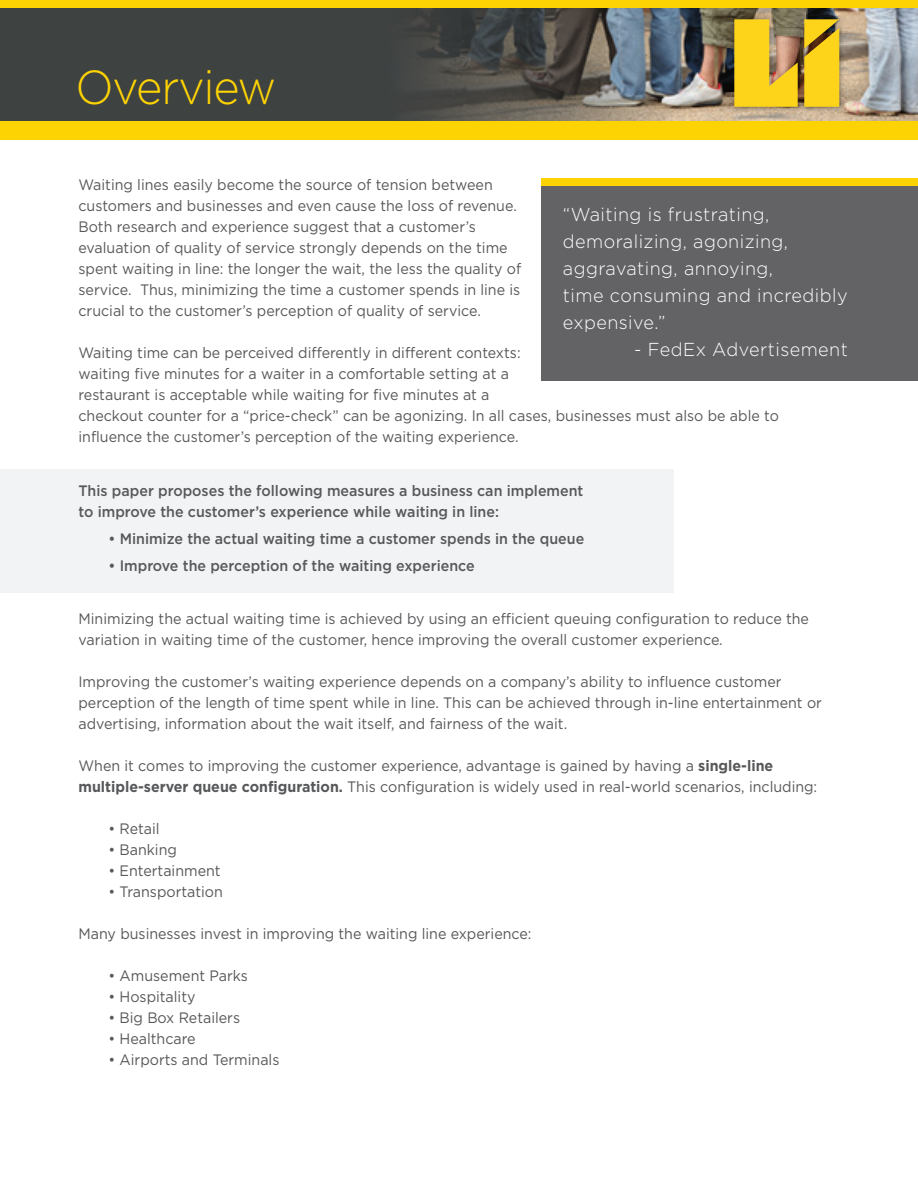
<style>
.page{position:relative;width:918px;height:1188px;background:#fff}
.page>*{position:absolute;margin:0;border:0;box-sizing:border-box;transform-origin:0 0}
.t1{font:300 47.7px "Gotham";letter-spacing:-.025em;color:#fed304;scale:.94 1}
.t2{font:300 18.75px/27px "Gotham";letter-spacing:.025em;color:#fff;scale:.96 1}
.t3{font:15.15px/21px "Gotham";color:#57585a;scale:.94 1}
.t4{font:500 15.15px/21px "Gotham";color:#57585a;scale:.94 1}
.s1{font-weight:700}
</style>
<div class="page">
<img style="left:0;top:8px;width:918px;height:113px">
<div style="left:0;top:469px;width:674px;height:123px;background:#f2f3f4"></div>
<div style="left:0;top:121px;width:918px;height:19px;background:#fed304"></div>
<img style="left:728px;top:11px;width:120px;height:104px">
<svg style="left:734px;top:19px;width:64px;height:88px;background:#e2bb32"></svg>
<svg style="left:804px;top:19px;width:35px;height:88px;background:#ebc31c"></svg>
<div style="left:0;top:0;width:918px;height:8px;background:#fed304"></div>
<div style="left:541px;top:179px;width:377px;height:202px;background:#636366"></div>
<div style="left:541px;top:178px;width:377px;height:7px;background:#fed304"></div>
<h1 class="t1" style="left:75px;top:69px;width:215px">Overview</h1>
<p class="t3" style="left:78px;top:175px;width:473px">Waiting lines easily become the source of tension between customers and businesses and even cause the loss of revenue.<br>Both research and experience suggest that a customer’s evaluation of quality of service strongly depends on the time spent waiting in line: the longer the wait, the less the quality of service. Thus, minimizing the time a customer spends in line is crucial to the customer’s perception of quality of service.</p>
<p class="t3" style="left:78px;top:343px;width:747px">Waiting time can be perceived differently in different contexts:<br>waiting five minutes for a waiter in a comfortable setting at a<br>restaurant is acceptable while waiting for five minutes at a<br>checkout counter for a “price-check” can be agonizing. In all cases, businesses must also be able to influence the customer’s perception of the waiting experience.</p>
<p class="t2" style="left:563px;top:202px;width:298px">“Waiting is frustrating, demoralizing, agonizing, aggravating, annoying,<br>time consuming and incredibly expensive.”</p>
<p class="t2" style="left:634px;top:337px;width:224px">- FedEx Advertisement</p>
<p class="t4" style="left:78px;top:481px;width:539px">This paper proposes the following measures a business can implement to improve the customer’s experience while waiting in line:</p>
<p class="t4" style="left:108px;top:529px;width:508px">• Minimize the actual waiting time a customer spends in the queue</p>
<p class="t4" style="left:108px;top:556px;width:391px">• Improve the perception of the waiting experience</p>
<p class="t3" style="left:78px;top:609px;width:779px">Minimizing the actual waiting time is achieved by using an efficient queuing configuration to reduce the variation in waiting time of the customer, hence improving the overall customer experience.</p>
<p class="t3" style="left:78px;top:672px;width:792px">Improving the customer’s waiting experience depends on a company’s ability to influence customer perception of the length of time spent while in line. This can be achieved through in-line entertainment or advertising, information about the wait itself, and fairness of the wait.</p>
<p class="t3" style="left:78px;top:756px;width:787px">When it comes to improving the customer experience, advantage is gained by having a <span class="s1">single-line multiple-server queue configuration.</span> This configuration is widely used in real-world scenarios, including:</p>
<p class="t3" style="left:108px;top:819px;width:56px">• Retail</p>
<p class="t3" style="left:108px;top:840px;width:74px">• Banking</p>
<p class="t3" style="left:108px;top:861px;width:121px">• Entertainment</p>
<p class="t3" style="left:108px;top:882px;width:123px">• Transportation</p>
<p class="t3" style="left:78px;top:924px;width:484px">Many businesses invest in improving the waiting line experience:</p>
<p class="t3" style="left:108px;top:966px;width:150px">• Amusement Parks</p>
<p class="t3" style="left:108px;top:987px;width:94px">• Hospitality</p>
<p class="t3" style="left:108px;top:1008px;width:142px">• Big Box Retailers</p>
<p class="t3" style="left:108px;top:1029px;width:94px">• Healthcare</p>
<p class="t3" style="left:108px;top:1050px;width:183px">• Airports and Terminals</p>
</div>
